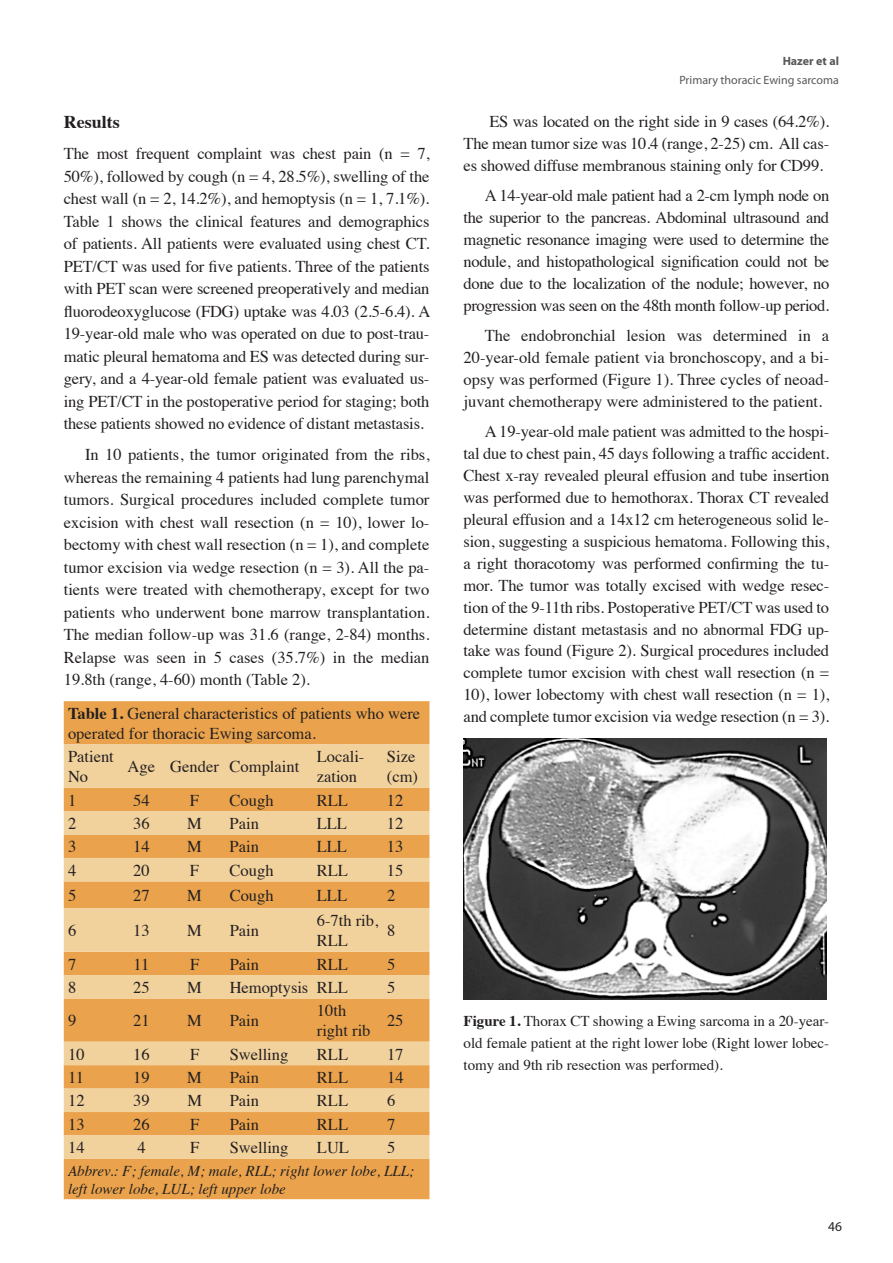
<style>
.page{position:relative;width:893px;height:1263px;background:#fff}
.page>*{position:absolute;margin:0;border:0;box-sizing:border-box;transform-origin:0 0}
.t1{font:700 18px "Times";color:#231f20}
.t2{font:16.5px/21.9px "Times";color:#231f20;text-align:justify}
.t3{font:15px/21.9px "Times";color:#231f20;text-align:justify}
.t4{font:italic 15px/18px "Times";color:#231f20}
.t5{font:13.5px "Myriad Pro";color:#231f20}
.t6{font:12px "Myriad Pro";color:#57585a}
.t7{font:700 12px "Myriad Pro";color:#57585a}
.s1{font-weight:700}
</style>
<div class="page">
<div style="left:64px;top:701px;width:365px;height:498px;background:#eaa34c"></div>
<svg style="left:64px;top:744px;width:365px;height:415px;background:#edbc78"></svg>
<img style="left:463px;top:738px;width:364px;height:262px">
<p class="t1" style="left:64px;top:105px;width:57px">Results</p>
<p class="t2" style="left:64px;top:141px;width:368px;line-height:22.5px">The most frequent complaint was chest pain (n = 7, 50%), followed by cough (n = 4, 28.5%), swelling of the chest wall (n = 2, 14.2%), and hemoptysis (n = 1, 7.1%).<br>Table 1 shows the clinical features and demographics of patients. All patients were evaluated using chest CT.<br>PET/CT was used for five patients. Three of the patients with PET scan were screened preoperatively and median fluorodeoxyglucose (FDG) uptake was 4.03 (2.5-6.4). A 19-year-old male who was operated on due to post-trau&shy;matic pleural hematoma and ES was detected during sur&shy;gery, and a 4-year-old female patient was evaluated us&shy;ing PET/CT in the postoperative period for staging; both these patients showed no evidence of distant metastasis.</p>
<p class="t2" style="left:64px;top:442px;width:367px;line-height:22.5px;text-indent:21px">In 10 patients, the tumor originated from the ribs, whereas the remaining 4 patients had lung parenchymal tumors. Surgical procedures included complete tumor excision with chest wall resection (n = 10), lower lo&shy;bectomy with chest wall resection (n = 1), and complete tumor excision via wedge resection (n = 3). All the pa&shy;tients were treated with chemotherapy, except for two patients who underwent bone marrow transplantation.<br>The median follow-up was 31.6 (range, 2-84) months.<br>Relapse was seen in 5 cases (35.7%) in the median 19.8th (range, 4-60) month (Table 2).</p>
<p class="t2" style="left:68px;top:702px;width:354px;line-height:19.8px"><span class="s1">Table 1.</span> General characteristics of patients who were operated for thoracic Ewing sarcoma.</p>
<p class="t2" style="left:68px;top:745px;width:47px;line-height:19.8px">Patient<br>No</p>
<p class="t2" style="left:128px;top:754px;width:173px">Age Gender Complaint</p>
<p class="t2" style="left:317px;top:745px;width:49px;line-height:19.8px">Locali&shy;zation</p>
<p class="t2" style="left:387px;top:745px;width:33px;line-height:19.8px">Size (cm)</p>
<p class="t2" style="left:68px;top:788px;width:10px">1</p>
<p class="t2" style="left:133px;top:788px;width:18px">54</p>
<p class="t2" style="left:190px;top:788px;width:11px">F</p>
<p class="t2" style="left:230px;top:788px;width:46px">Cough</p>
<p class="t2" style="left:317px;top:788px;width:33px">RLL</p>
<p class="t2" style="left:387px;top:788px;width:18px">12</p>
<p class="t2" style="left:68px;top:811px;width:10px">2</p>
<p class="t2" style="left:133px;top:811px;width:18px">36</p>
<p class="t2" style="left:187px;top:811px;width:16px">M</p>
<p class="t2" style="left:230px;top:811px;width:31px">Pain</p>
<p class="t2" style="left:317px;top:811px;width:32px">LLL</p>
<p class="t2" style="left:387px;top:811px;width:18px">12</p>
<p class="t2" style="left:68px;top:834px;width:10px">3</p>
<p class="t2" style="left:133px;top:834px;width:18px">14</p>
<p class="t2" style="left:187px;top:834px;width:16px">M</p>
<p class="t2" style="left:230px;top:834px;width:31px">Pain</p>
<p class="t2" style="left:317px;top:834px;width:32px">LLL</p>
<p class="t2" style="left:387px;top:834px;width:18px">13</p>
<p class="t2" style="left:68px;top:858px;width:10px">4</p>
<p class="t2" style="left:133px;top:858px;width:18px">20</p>
<p class="t2" style="left:190px;top:858px;width:11px">F</p>
<p class="t2" style="left:230px;top:858px;width:46px">Cough</p>
<p class="t2" style="left:317px;top:858px;width:33px">RLL</p>
<p class="t2" style="left:387px;top:858px;width:18px">15</p>
<p class="t2" style="left:68px;top:883px;width:10px">5</p>
<p class="t2" style="left:133px;top:883px;width:18px">27</p>
<p class="t2" style="left:187px;top:883px;width:16px">M</p>
<p class="t2" style="left:230px;top:883px;width:46px">Cough</p>
<p class="t2" style="left:317px;top:883px;width:32px">LLL</p>
<p class="t2" style="left:387px;top:883px;width:10px">2</p>
<p class="t2" style="left:68px;top:918px;width:10px">6</p>
<p class="t2" style="left:133px;top:918px;width:18px">13</p>
<p class="t2" style="left:187px;top:918px;width:16px">M</p>
<p class="t2" style="left:230px;top:918px;width:31px">Pain</p>
<p class="t2" style="left:317px;top:909px;width:63px;line-height:19.8px">6-7th rib,<br>RLL</p>
<p class="t2" style="left:387px;top:918px;width:10px">8</p>
<p class="t2" style="left:68px;top:951px;width:10px">7</p>
<p class="t2" style="left:134px;top:951px;width:17px">11</p>
<p class="t2" style="left:190px;top:951px;width:11px">F</p>
<p class="t2" style="left:230px;top:951px;width:31px">Pain</p>
<p class="t2" style="left:317px;top:951px;width:33px">RLL</p>
<p class="t2" style="left:387px;top:951px;width:10px">5</p>
<p class="t2" style="left:68px;top:975px;width:10px">8</p>
<p class="t2" style="left:133px;top:975px;width:18px">25</p>
<p class="t2" style="left:187px;top:975px;width:16px">M</p>
<p class="t2" style="left:230px;top:975px;width:120px">Hemoptysis RLL</p>
<p class="t2" style="left:387px;top:975px;width:10px">5</p>
<p class="t2" style="left:68px;top:1008px;width:10px">9</p>
<p class="t2" style="left:133px;top:1008px;width:18px">21</p>
<p class="t2" style="left:187px;top:1008px;width:16px">M</p>
<p class="t2" style="left:230px;top:1008px;width:31px">Pain</p>
<p class="t2" style="left:317px;top:999px;width:55px;line-height:19.8px">10th right rib</p>
<p class="t2" style="left:387px;top:1008px;width:18px">25</p>
<p class="t2" style="left:68px;top:1042px;width:18px">10</p>
<p class="t2" style="left:133px;top:1042px;width:18px">16</p>
<p class="t2" style="left:190px;top:1042px;width:11px">F</p>
<p class="t2" style="left:230px;top:1042px;width:60px">Swelling</p>
<p class="t2" style="left:317px;top:1042px;width:33px">RLL</p>
<p class="t2" style="left:387px;top:1042px;width:18px">17</p>
<p class="t2" style="left:68px;top:1065px;width:17px">11</p>
<p class="t2" style="left:133px;top:1065px;width:18px">19</p>
<p class="t2" style="left:187px;top:1065px;width:16px">M</p>
<p class="t2" style="left:230px;top:1065px;width:31px">Pain</p>
<p class="t2" style="left:317px;top:1065px;width:33px">RLL</p>
<p class="t2" style="left:387px;top:1065px;width:18px">14</p>
<p class="t2" style="left:68px;top:1088px;width:18px">12</p>
<p class="t2" style="left:133px;top:1088px;width:18px">39</p>
<p class="t2" style="left:187px;top:1088px;width:16px">M</p>
<p class="t2" style="left:230px;top:1088px;width:31px">Pain</p>
<p class="t2" style="left:317px;top:1088px;width:33px">RLL</p>
<p class="t2" style="left:387px;top:1088px;width:10px">6</p>
<p class="t2" style="left:68px;top:1112px;width:18px">13</p>
<p class="t2" style="left:133px;top:1112px;width:18px">26</p>
<p class="t2" style="left:190px;top:1112px;width:11px">F</p>
<p class="t2" style="left:230px;top:1112px;width:31px">Pain</p>
<p class="t2" style="left:317px;top:1112px;width:33px">RLL</p>
<p class="t2" style="left:387px;top:1112px;width:10px">7</p>
<p class="t2" style="left:68px;top:1135px;width:18px">14</p>
<p class="t2" style="left:137px;top:1135px;width:10px">4</p>
<p class="t2" style="left:190px;top:1135px;width:11px">F</p>
<p class="t2" style="left:230px;top:1135px;width:60px">Swelling</p>
<p class="t2" style="left:317px;top:1135px;width:34px">LUL</p>
<p class="t2" style="left:387px;top:1135px;width:10px">5</p>
<p class="t4" style="left:68px;top:1161px;width:348px">Abbrev.: F; female, M; male, RLL; right lower lobe, LLL; left lower lobe, LUL; left upper lobe</p>
<p class="t7" style="left:783px;top:54px;width:58px">Hazer et al</p>
<p class="t6" style="left:679px;top:72px;width:161px">Primary thoracic Ewing sarcoma</p>
<p class="t2" style="left:463px;top:109px;width:367px;text-indent:26px">ES was located on the right side in 9 cases (64.2%).<br>The mean tumor size was 10.4 (range, 2-25) cm. All cas&shy;es showed diffuse membranous staining only for CD99.</p>
<p class="t2" style="left:463px;top:183px;width:367px;text-indent:21px">A 14-year-old male patient had a 2-cm lymph node on the superior to the pancreas. Abdominal ultrasound and magnetic resonance imaging were used to determine the nodule, and histopathological signification could not be done due to the localization of the nodule; however, no progression was seen on the 48th month follow-up period.</p>
<p class="t2" style="left:463px;top:323px;width:367px;text-indent:21px">The endobronchial lesion was determined in a 20-year-old female patient via bronchoscopy, and a bi&shy;opsy was performed (Figure 1). Three cycles of neoad&shy;juvant chemotherapy were administered to the patient.</p>
<p class="t2" style="left:463px;top:419px;width:367px;text-indent:21px">A 19-year-old male patient was admitted to the hospi&shy;tal due to chest pain, 45 days following a traffic accident.<br>Chest x-ray revealed pleural effusion and tube insertion was performed due to hemothorax. Thorax CT revealed pleural effusion and a 14x12 cm heterogeneous solid le&shy;sion, suggesting a suspicious hematoma. Following this, a right thoracotomy was performed confirming the tu&shy;mor. The tumor was totally excised with wedge resec&shy;tion of the 9-11th ribs. Postoperative PET/CT was used to determine distant metastasis and no abnormal FDG up&shy;take was found (Figure 2). Surgical procedures included complete tumor excision with chest wall resection (n = 10), lower lobectomy with chest wall resection (n = 1), and complete tumor excision via wedge resection (n = 3).</p>
<p class="t3" style="left:463px;top:1009px;width:367px"><span class="s1">Figure 1.</span> Thorax CT showing a Ewing sarcoma in a 20-year&shy;old female patient at the right lower lobe (Right lower lobec&shy;tomy and 9th rib resection was performed).</p>
<p class="t5" style="left:828px;top:1218px;width:15px">46</p>
</div>
